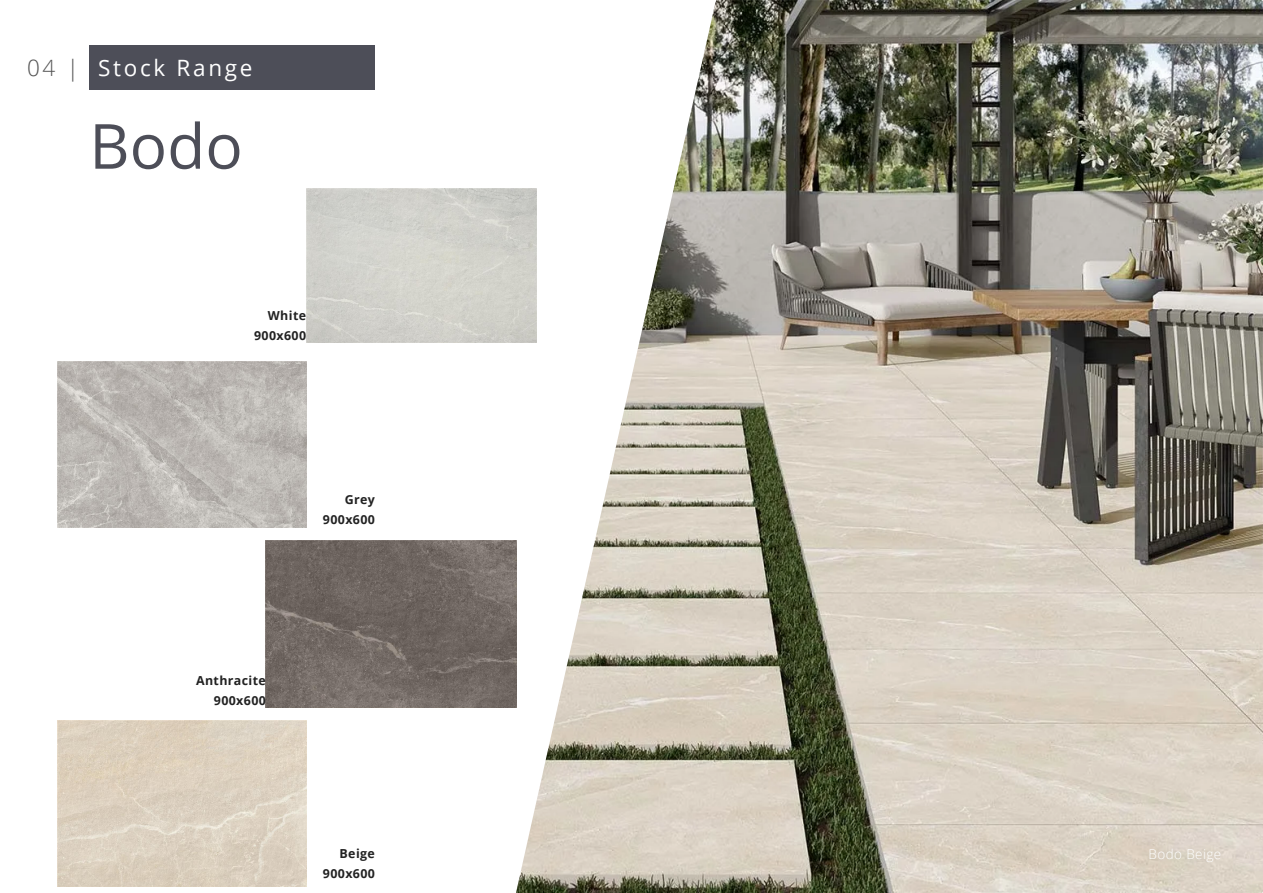
<style>
.page{position:relative;width:1263px;height:893px;background:#fff}
.page>*{position:absolute;margin:0;border:0;box-sizing:border-box;transform-origin:0 0}
.t1{font:62.18px "Open Sans";color:#4d4e58}
.t2{font:22.5px "Open Sans";letter-spacing:.12em;color:#fff}
.t3{font:300 22.5px "Open Sans";color:#545454}
.t4{font:300 13.5px "Open Sans";letter-spacing:.03em;color:#fff}
.t5{font:700 12.45px "Open Sans";letter-spacing:.03em;color:#222}
</style>
<div class="page">
<img style="left:516px;top:0;width:747px;height:893px">
<div style="left:90px;top:45px;width:285px;height:44px;background:#4d4e58"></div>
<img style="left:306px;top:189px;width:231px;height:153px">
<img style="left:266px;top:540px;width:250px;height:167px">
<img style="left:58px;top:361px;width:248px;height:166px">
<img style="left:58px;top:721px;width:248px;height:166px">
<p class="t3" style="left:27px;top:52px;width:53px">04 |</p>
<p class="t2" style="left:98px;top:52px;width:156px">Stock Range</p>
<p class="t1" style="left:89px;top:102px;width:155px">Bodo</p>
<p class="t5" style="left:268px;top:307px;width:40px">White</p>
<p class="t5" style="left:254px;top:326px;width:53px">900x600</p>
<p class="t5" style="left:345px;top:491px;width:32px">Grey</p>
<p class="t5" style="left:323px;top:511px;width:53px">900x600</p>
<p class="t5" style="left:196px;top:671px;width:71px">Anthracite</p>
<p class="t5" style="left:214px;top:691px;width:53px">900x600</p>
<p class="t5" style="left:340px;top:845px;width:37px">Beige</p>
<p class="t5" style="left:323px;top:864px;width:53px">900x600</p>
<p class="t4" style="left:1148px;top:844px;width:74px">Bodo Beige</p>
</div>
